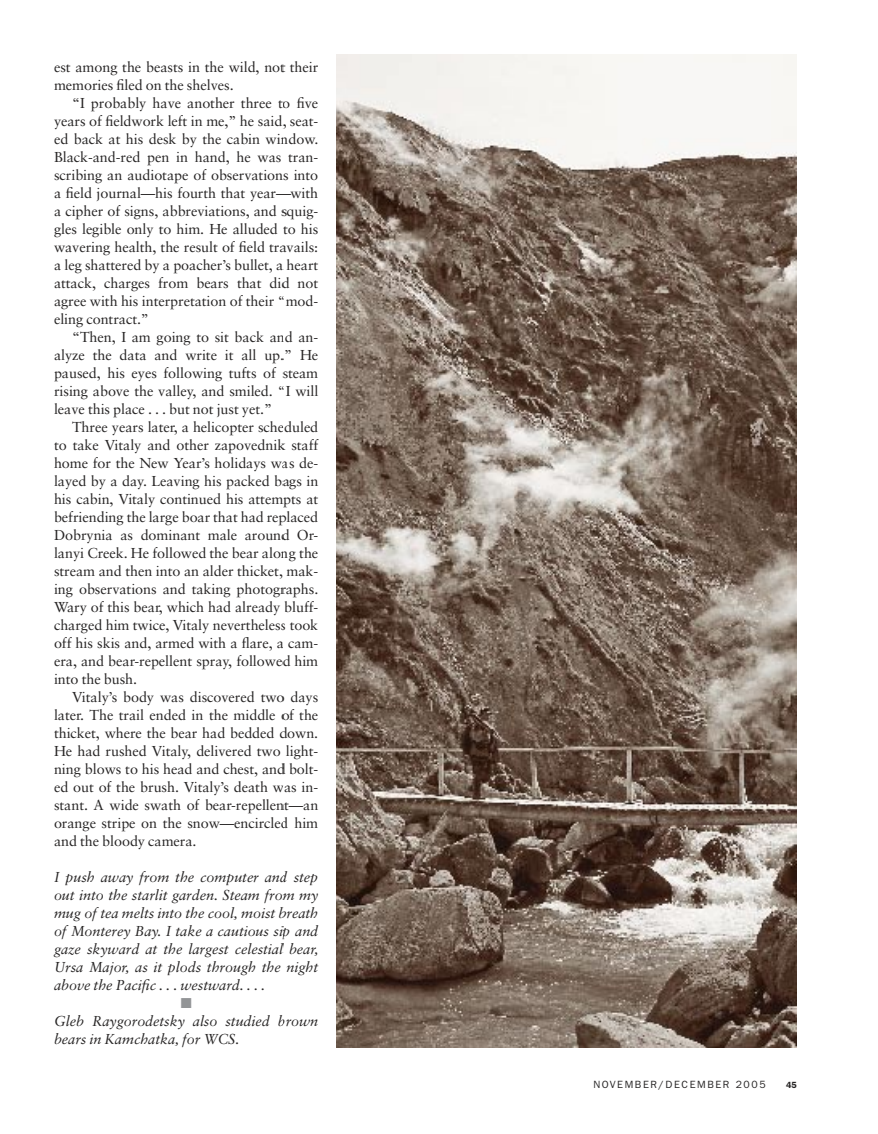
<style>
.page{position:relative;width:878px;height:1134px;background:#fff}
.page>*{position:absolute;margin:0;border:0;box-sizing:border-box;transform-origin:0 0}
.Interior{font:14.4px/18px "Sabon";letter-spacing:-.005em;color:#272525;text-align:justify}
.First{font:italic 14.4px/18px "Sabon";letter-spacing:-.005em;color:#272525;text-align:justify}
.Author_Credit{font:italic 14.4px/18px "Sabon";letter-spacing:-.005em;color:#272525}
.First-2{font:14.4px "Zapf Dingbats ITC";color:#929496}
.t1{font:10.5px "Franklin Gothic";letter-spacing:.15em;color:#272525}
.t2{font:600 9px "Franklin Gothic";color:#272525}
</style>
<div class="page">
<img style="left:336px;top:54px;width:460px;height:994px">
<p class="Interior" style="left:54px;top:58px;width:266px">est among the beasts in the wild, not their memories filed on the shelves.</p>
<p class="Interior" style="left:54px;top:94px;width:266px;text-indent:18px">“I probably have another three to five years of fieldwork left in me,” he said, seat&shy;ed back at his desk by the cabin window.<br>Black-and-red pen in hand, he was tran&shy;scribing an audiotape of observations into a field journal—his fourth that year—with a cipher of signs, abbreviations, and squig&shy;gles legible only to him. He alluded to his wavering health, the result of field travails: a leg shattered by a poacher’s bullet, a heart attack, charges from bears that did not agree with his interpretation of their “mod&shy;eling contract.”</p>
<p class="Interior" style="left:54px;top:328px;width:266px;text-indent:18px">“Then, I am going to sit back and an&shy;alyze the data and write it all up.” He paused, his eyes following tufts of steam rising above the valley, and smiled. “I will leave this place . . . but not just yet.”</p>
<p class="Interior" style="left:54px;top:418px;width:266px;text-indent:18px">Three years later, a helicopter scheduled to take Vitaly and other zapovednik staff home for the New Year’s holidays was de&shy;layed by a day. Leaving his packed bags in his cabin, Vitaly continued his attempts at befriending the large boar that had replaced Dobrynia as dominant male around Or&shy;lanyi Creek. He followed the bear along the stream and then into an alder thicket, mak&shy;ing observations and taking photographs.<br>Wary of this bear, which had already bluff&shy;charged him twice, Vitaly nevertheless took off his skis and, armed with a flare, a cam&shy;era, and bear-repellent spray, followed him into the bush.</p>
<p class="Interior" style="left:54px;top:688px;width:266px;text-indent:18px">Vitaly’s body was discovered two days later. The trail ended in the middle of the thicket, where the bear had bedded down.<br>He had rushed Vitaly, delivered two light&shy;ning blows to his head and chest, and bolt&shy;ed out of the brush. Vitaly’s death was in&shy;stant. A wide swath of bear-repellent—an orange stripe on the snow—encircled him and the bloody camera.</p>
<p class="First" style="left:54px;top:868px;width:266px">I push away from the computer and step out into the starlit garden. Steam from my mug of tea melts into the cool, moist breath of Monterey Bay. I take a cautious sip and gaze skyward at the largest celestial bear, Ursa Major, as it plods through the night above the Pacific . . . westward. . . .</p>
<p class="First-2" style="left:181px;top:996px;width:12px">■</p>
<p class="Author_Credit" style="left:54px;top:1012px;width:266px">Gleb Raygorodetsky also studied brown bears in Kamchatka, for WCS.</p>
<p class="t1" style="left:593px;top:1078px;width:174px">NOVEMBER/DECEMBER 2005</p>
<p class="t2" style="left:786px;top:1079px;width:12px">45</p>
</div>
